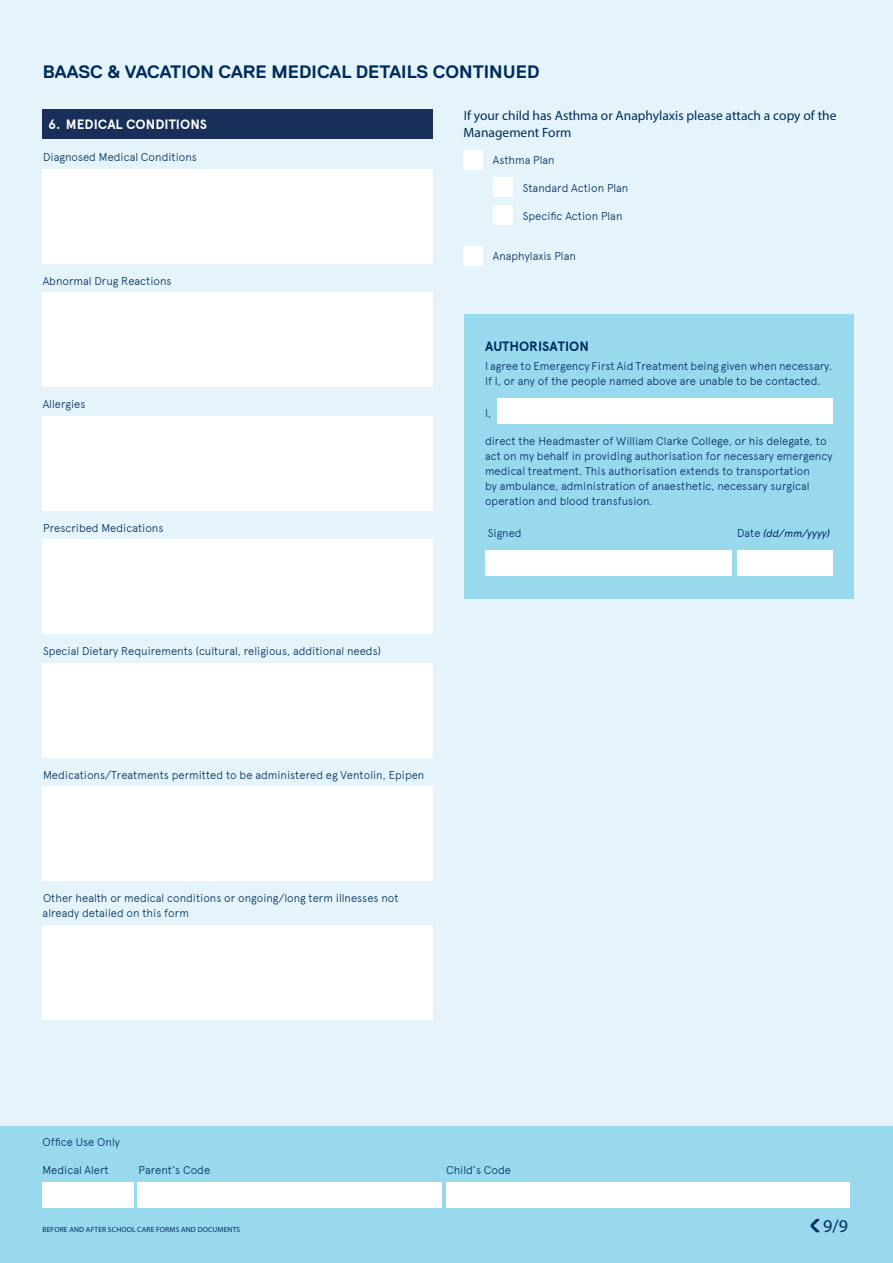
<style>
.page{position:relative;width:893px;height:1263px;background:#e4f4fa}
.page>*{position:absolute;margin:0;border:0;box-sizing:border-box;transform-origin:0 0}
.Heading{font:30.3px "Replica";color:#002b5c}
.Heading-2{font:700 18px "Replica";color:#002b5c}
.Heading-3{font:18px "Myriad Pro";color:#002b5c}
.Instruction{font:13.5px/16.5px "Myriad Pro";color:#002b5c}
.Subheading{font:700 13.5px "Apercu";color:#fff}
.Body_w_box{font:700 13.5px "Apercu";color:#002b5c}
.Body_w_box-2{font:300 11.25px/15px "Apercu";color:#002b5c}
.box{font:300 11.25px/15px "Apercu";color:#002b5c}
.Body_w_box-3{font:italic 10.5px "Apercu";color:#002b5c}
._1__Heading_Gold_Lef{font:7.5px "Myriad Pro";letter-spacing:.02em;color:#002b5c}
.s1{font-weight:300;font-style:normal;font-size:11.25px}
</style>
<div class="page">
<div style="left:0;top:1127px;width:893px;height:136px;background:#98d9ee"></div>
<div style="left:43px;top:110px;width:390px;height:29px;background:#172f59"></div>
<div style="left:43px;top:169px;width:390px;height:94px;background:#fff"></div>
<div style="left:43px;top:293px;width:390px;height:94px;background:#fff"></div>
<div style="left:43px;top:416px;width:390px;height:94px;background:#fff"></div>
<div style="left:43px;top:540px;width:390px;height:94px;background:#fff"></div>
<div style="left:43px;top:663px;width:390px;height:94px;background:#fff"></div>
<div style="left:43px;top:787px;width:390px;height:94px;background:#fff"></div>
<div style="left:43px;top:925px;width:390px;height:94px;background:#fff"></div>
<div style="left:463px;top:150px;width:19px;height:19px;background:#fff"></div>
<div style="left:493px;top:178px;width:19px;height:19px;background:#fff"></div>
<div style="left:493px;top:206px;width:19px;height:19px;background:#fff"></div>
<div style="left:463px;top:246px;width:19px;height:19px;background:#fff"></div>
<div style="left:464px;top:315px;width:390px;height:284px;background:#98d9ee"></div>
<div style="left:43px;top:1183px;width:91px;height:25px;background:#fff"></div>
<div style="left:138px;top:1183px;width:304px;height:25px;background:#fff"></div>
<div style="left:446px;top:1183px;width:404px;height:25px;background:#fff"></div>
<div style="left:497px;top:398px;width:335px;height:26px;background:#fff"></div>
<div style="left:485px;top:550px;width:246px;height:25px;background:#fff"></div>
<div style="left:737px;top:550px;width:95px;height:25px;background:#fff"></div>
<p class="Heading-2" style="left:43px;top:62px;width:498px">BAASC &amp; VACATION CARE MEDICAL DETAILS CONTINUED</p>
<p class="Subheading" style="left:48px;top:116px;width:160px">6. MEDICAL CONDITIONS</p>
<p class="box" style="left:43px;top:149px;width:155px">Diagnosed Medical Conditions</p>
<p class="box" style="left:43px;top:273px;width:130px">Abnormal Drug Reactions</p>
<p class="box" style="left:43px;top:396px;width:44px">Allergies</p>
<p class="box" style="left:43px;top:520px;width:122px">Prescribed Medications</p>
<p class="box" style="left:43px;top:644px;width:339px">Special Dietary Requirements (cultural, religious, additional needs)</p>
<p class="Instruction" style="left:464px;top:107px;width:374px">If your child has Asthma or Anaphylaxis please attach a copy of the<br>Management Form</p>
<p class="box" style="left:493px;top:153px;width:63px">Asthma Plan</p>
<p class="box" style="left:523px;top:180px;width:107px">Standard Action Plan</p>
<p class="box" style="left:523px;top:208px;width:101px">Specific Action Plan</p>
<p class="box" style="left:493px;top:249px;width:85px">Anaphylaxis Plan</p>
<p class="Body_w_box" style="left:485px;top:338px;width:105px">AUTHORISATION</p>
<p class="Body_w_box-2" style="left:485px;top:359px;width:349px">I agree to Emergency First Aid Treatment being given when necessary.<br>If I, or any of the people named above are unable to be contacted.</p>
<p class="Body_w_box-2" style="left:485px;top:406px;width:8px">I,</p>
<p class="Body_w_box-2" style="left:485px;top:433px;width:349px">direct the Headmaster of William Clarke College, or his delegate, to act on my behalf in providing authorisation for necessary emergency medical treatment. This authorisation extends to transportation<br>by ambulance, administration of anaesthetic, necessary surgical operation and blood transfusion.</p>
<p class="Body_w_box-2" style="left:488px;top:525px;width:35px">Signed</p>
<p class="Body_w_box-3" style="left:737px;top:527px;width:95px"><span class="s1">Date</span> (dd/mm/yyyy)</p>
<p class="box" style="left:43px;top:767px;width:383px">Medications/Treatments permitted to be administered eg Ventolin, Epipen</p>
<p class="box" style="left:43px;top:891px;width:358px">Other health or medical conditions or ongoing/long term illnesses not already detailed on this form</p>
<p class="Body_w_box-2" style="left:43px;top:1134px;width:79px">Office Use Only</p>
<p class="Body_w_box-2" style="left:43px;top:1162px;width:68px">Medical Alert</p>
<p class="Body_w_box-2" style="left:139px;top:1162px;width:73px">Parent’s Code</p>
<p class="Body_w_box-2" style="left:446px;top:1162px;width:67px">Child’s Code</p>
<p class="Heading" style="left:822px;top:1242px;width:15px;rotate:-180deg">›</p>
<p class="_1__Heading_Gold_Lef" style="left:43px;top:1225px;width:199px">BEFORE AND AFTER SCHOOL CARE FORMS AND DOCUMENTS</p>
<p class="Heading-3" style="left:823px;top:1215px;width:26px">9/9</p>
</div>
